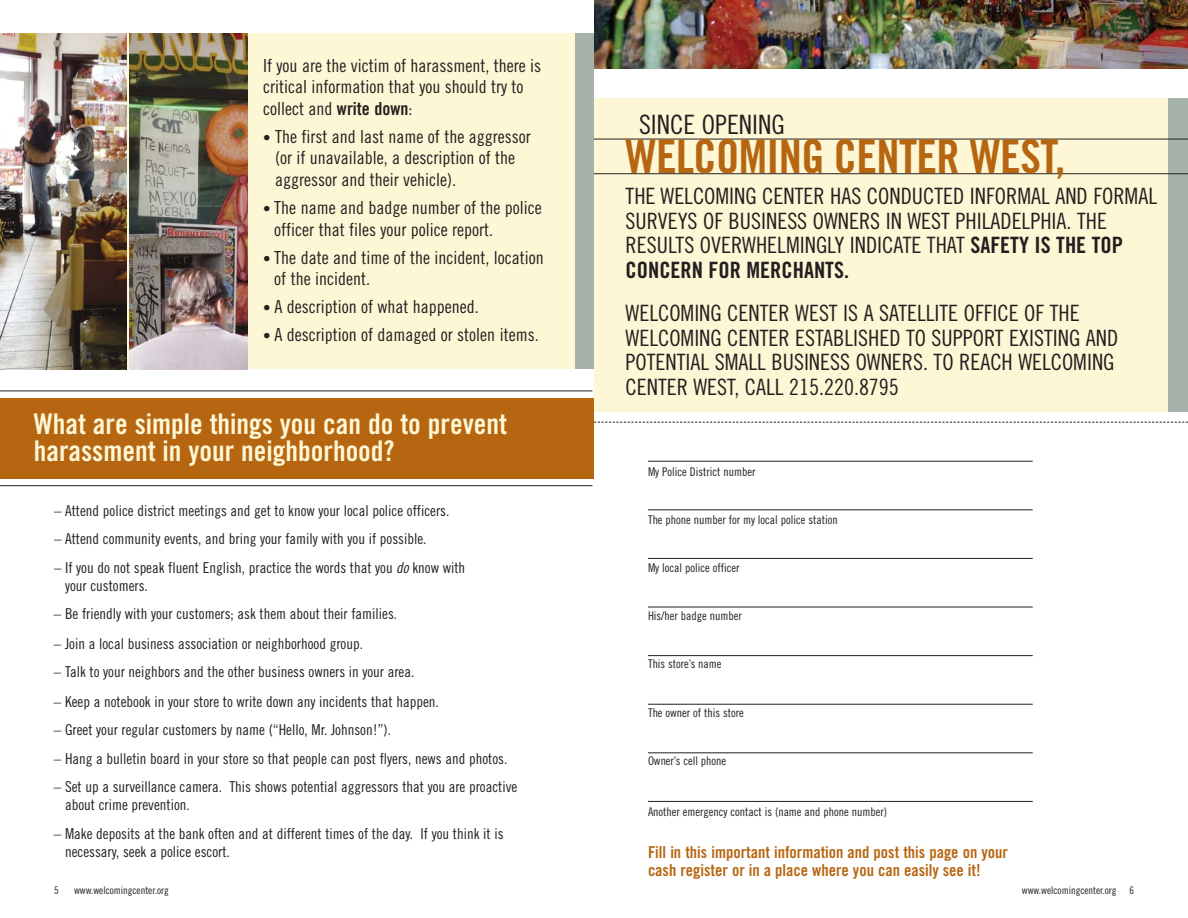
<style>
.page{position:relative;width:1188px;height:918px;background:#fff}
.page>*{position:absolute;margin:0;border:0;box-sizing:border-box;transform-origin:0 0}
.t1{font:46.5px "Trade Gothic Bold Cond Twenty";letter-spacing:-.015em;color:#b66611}
.t2{font:28.5px/26.5px "Trade Gothic Bold Cond Twenty";color:#fdf7d5}
.t3{font:26.7px "Trade Gothic Cond Eighteen";color:#231f20}
.t4{font:22.5px/24.8px "Trade Gothic Cond Eighteen";color:#231f20}
.t5{font:22.5px "Trade Gothic Bold Cond Twenty";color:#231f20}
.t6{font:18px/21.6px "Trade Gothic Cond Eighteen";color:#231f20}
.t7{font:16.5px/18px "Trade Gothic Bold Cond Twenty";color:#b66611}
.t8{font:15px/18px "Trade Gothic Cond Eighteen";color:#231f20}
.t9{font:12px "Trade Gothic Cond Eighteen";color:#231f20}
.t10{font:10.5px "Trade Gothic Cond Eighteen";color:#231f20}
.s1{font-family:"Trade Gothic Bold Cond Twenty"}
.s2{font-size:15px}
.s3{font-style:italic}
</style>
<div class="page">
<hr style="left:0;top:485px;width:592px;height:1px;background:#231f20">
<hr style="left:0;top:391px;width:592px;height:1px;background:#231f20">
<div style="left:0;top:399px;width:594px;height:80px;background:#b66611"></div>
<img style="left:594px;top:0;width:594px;height:69px">
<div style="left:594px;top:98px;width:594px;height:314px;background:#fdf7d5"></div>
<div style="left:1169px;top:98px;width:19px;height:314px;background:#a5b3ab"></div>
<hr style="left:594px;top:139px;width:594px;height:1px;background:#231f20">
<hr style="left:594px;top:173px;width:594px;height:1px;background:#231f20">
<svg style="left:594px;top:422px;width:594px;height:1px"></svg>
<div style="left:0;top:34px;width:594px;height:335px;background:#fdf7d5"></div>
<div style="left:576px;top:34px;width:18px;height:335px;background:#a5b3ab"></div>
<img style="left:0;top:34px;width:127px;height:335px">
<img style="left:129px;top:34px;width:119px;height:335px">
<hr style="left:648px;top:461px;width:385px;height:1px;background:#231f20">
<hr style="left:648px;top:509px;width:385px;height:1px;background:#231f20">
<hr style="left:648px;top:558px;width:385px;height:1px;background:#231f20">
<hr style="left:648px;top:607px;width:385px;height:1px;background:#231f20">
<hr style="left:648px;top:655px;width:385px;height:1px;background:#231f20">
<hr style="left:648px;top:704px;width:385px;height:1px;background:#231f20">
<hr style="left:648px;top:752px;width:385px;height:1px;background:#231f20">
<hr style="left:648px;top:801px;width:385px;height:1px;background:#231f20">
<p class="t6" style="left:263px;top:56px;width:280px">If you are the victim of harassment, there is critical information that you should try to collect and <span class="s1">write down</span>:</p>
<p class="t6" style="left:275px;top:127px;width:257px;text-indent:-12px"><span class="s2">•</span> The first and last name of the aggressor (or if unavailable, a description of the aggressor and their vehicle).</p>
<p class="t6" style="left:274px;top:198px;width:269px;text-indent:-11px"><span class="s2">•</span> The name and badge number of the police officer that files your police report.</p>
<p class="t6" style="left:274px;top:248px;width:271px;text-indent:-11px"><span class="s2">•</span> The date and time of the incident, location of the incident.</p>
<p class="t6" style="left:263px;top:298px;width:217px"><span class="s2">•</span> A description of what happened.</p>
<p class="t6" style="left:263px;top:326px;width:277px"><span class="s2">•</span> A description of damaged or stolen items.</p>
<h2 class="t2" style="left:34px;top:413px;width:475px">What are simple things you can do to prevent harassment in your neighborhood?</h2>
<p class="t8" style="left:54px;top:503px;width:397px">– Attend police district meetings and get to know your local police officers.</p>
<p class="t8" style="left:54px;top:531px;width:374px">– Attend community events, and bring your family with you if possible.</p>
<p class="t8" style="left:65px;top:559px;width:402px;text-indent:-11px">– If you do not speak fluent English, practice the words that you <span class="s3">do</span>know with your customers.</p>
<p class="t8" style="left:54px;top:606px;width:345px">– Be friendly with your customers; ask them about their families.</p>
<p class="t8" style="left:54px;top:636px;width:311px">– Join a local business association or neighborhood group.</p>
<p class="t8" style="left:54px;top:664px;width:362px">– Talk to your neighbors and the other business owners in your area.</p>
<p class="t8" style="left:54px;top:694px;width:386px">– Keep a notebook in your store to write down any incidents that happen.</p>
<p class="t8" style="left:54px;top:722px;width:339px">– Greet your regular customers by name (“Hello, Mr. Johnson!”).</p>
<p class="t8" style="left:54px;top:751px;width:455px">– Hang a bulletin board in your store so that people can post flyers, news and photos.</p>
<p class="t8" style="left:65px;top:779px;width:454px;text-indent:-11px">– Set up a surveillance camera. This shows potential aggressors that you are proactive about crime prevention.</p>
<p class="t8" style="left:65px;top:825px;width:440px;text-indent:-11px">– Make deposits at the bank often and at different times of the day. If you think it is necessary, seek a police escort.</p>
<h3 class="t3" style="left:639px;top:115px;width:147px">SINCE OPENING</h3>
<h1 class="t1" style="left:626px;top:140px;width:441px">WELCOMING CENTER WEST,</h1>
<h3 class="t4" style="left:626px;top:185px;width:533px">THE WELCOMING CENTER HAS CONDUCTED INFORMAL AND FORMAL<br>SURVEYS OF BUSINESS OWNERS IN WEST PHILADELPHIA. THE<br>RESULTS OVERWHELMINGLY INDICATE THAT <span class="s1">SAFETY IS THE TOP</span></h3>
<h3 class="t5" style="left:626px;top:262px;width:225px">CONCERN FOR MERCHANTS.</h3>
<h3 class="t4" style="left:626px;top:302px;width:494px">WELCOMING CENTER WEST IS A SATELLITE OFFICE OF THE WELCOMING CENTER ESTABLISHED TO SUPPORT EXISTING AND POTENTIAL SMALL BUSINESS OWNERS. TO REACH WELCOMING CENTER WEST, CALL 215.220.8795</h3>
<p class="t9" style="left:648px;top:467px;width:109px">My Police District number</p>
<p class="t9" style="left:648px;top:515px;width:191px">The phone number for my local police station</p>
<p class="t9" style="left:648px;top:563px;width:93px">My local police officer</p>
<p class="t9" style="left:648px;top:611px;width:95px">His/her badge number</p>
<p class="t9" style="left:648px;top:660px;width:75px">This store’s name</p>
<p class="t9" style="left:648px;top:708px;width:97px">The owner of this store</p>
<p class="t9" style="left:648px;top:757px;width:80px">Owner’s cell phone</p>
<p class="t9" style="left:648px;top:808px;width:241px">Another emergency contact is (name and phone number)</p>
<p class="t7" style="left:648px;top:844px;width:361px">Fill in this important information and post this page on your cash register or in a place where you can easily see it!</p>
<p class="t10" style="left:54px;top:887px;width:6px">5</p>
<p class="t10" style="left:74px;top:887px;width:96px">www.welcomingcenter.org</p>
<p class="t10" style="left:1022px;top:887px;width:114px">www.welcomingcenter.org 6</p>
</div>
